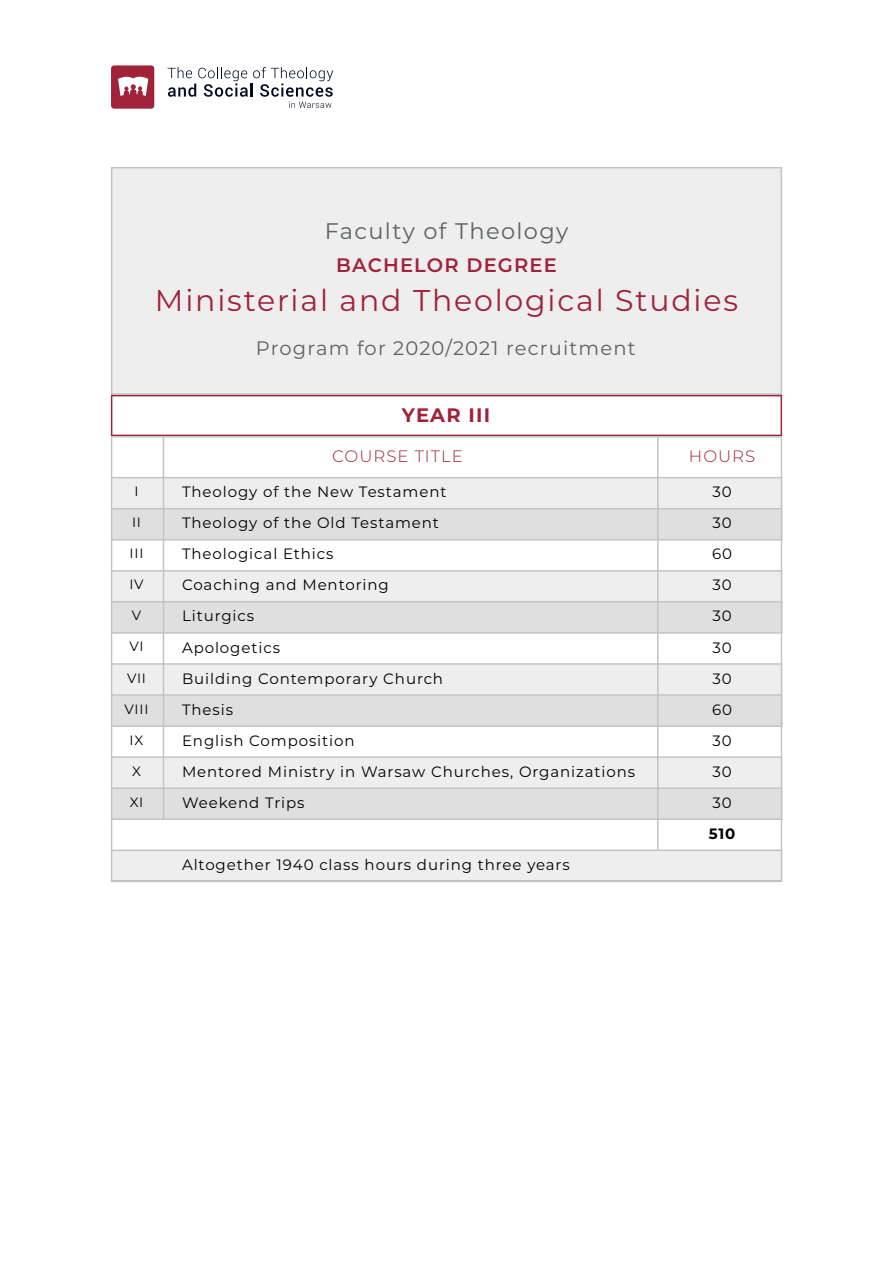
<style>
.page{position:relative;width:893px;height:1263px;background:#fff}
.page>*{position:absolute;margin:0;border:0;box-sizing:border-box;transform-origin:0 0}
.t1{font:30px "Montserrat";letter-spacing:.06em;color:#a0223b}
.t2{font:22.5px "Montserrat";letter-spacing:.06em;color:#5e6263}
.t3{font:19.5px "Montserrat";letter-spacing:.06em;color:#5e6263}
.t4{font:600 19.5px "Montserrat";letter-spacing:.06em;color:#a0223b}
.t5{font:700 19.5px "Montserrat";letter-spacing:.06em;color:#a0223b}
.t6{font:300 16.5px "Montserrat";letter-spacing:.06em;color:#a0223b}
.t7{font:15px/31.2px "Montserrat";letter-spacing:.06em;color:#000001}
.t8{font:700 15px "Montserrat";color:#000001}
.t9{font:13.5px "Montserrat";letter-spacing:.06em;color:#000001}
</style>
<div class="page">
<svg style="left:111px;top:65px;width:43px;height:44px"></svg>
<svg style="left:168px;top:67px;width:165px;height:41px"></svg>
<div style="left:111px;top:167px;width:671px;height:228px;background:#edeeed"></div>
<svg style="left:111px;top:395px;width:671px;height:41px"></svg>
<svg style="left:111px;top:436px;width:671px;height:445px"></svg>
<hr style="left:111px;top:881px;width:671px;height:1px;background:#c2c3c3">
<hr style="left:111px;top:849px;width:671px;height:2px;background:#c2c3c3">
<hr style="left:111px;top:818px;width:671px;height:2px;background:#c2c3c3">
<hr style="left:111px;top:787px;width:671px;height:2px;background:#c2c3c3">
<hr style="left:111px;top:756px;width:671px;height:2px;background:#c2c3c3">
<hr style="left:111px;top:725px;width:671px;height:2px;background:#c2c3c3">
<hr style="left:111px;top:694px;width:671px;height:2px;background:#c2c3c3">
<hr style="left:111px;top:663px;width:671px;height:2px;background:#c2c3c3">
<hr style="left:111px;top:632px;width:671px;height:2px;background:#c2c3c3">
<hr style="left:111px;top:601px;width:671px;height:2px;background:#c2c3c3">
<hr style="left:111px;top:570px;width:671px;height:1px;background:#c2c3c3">
<hr style="left:111px;top:539px;width:671px;height:1px;background:#c2c3c3">
<hr style="left:111px;top:508px;width:671px;height:1px;background:#c2c3c3">
<hr style="left:111px;top:477px;width:671px;height:1px;background:#c2c3c3">
<hr style="left:657px;top:436px;width:1px;height:414px;background:#c2c3c3">
<hr style="left:163px;top:436px;width:1px;height:383px;background:#c2c3c3">
<h2 class="t2" style="left:325px;top:215px;width:245px">Faculty of Theology</h2>
<h3 class="t4" style="left:336px;top:251px;width:222px">BACHELOR DEGREE</h3>
<h1 class="t1" style="left:155px;top:280px;width:585px">Ministerial and Theological Studies</h1>
<h3 class="t3" style="left:256px;top:334px;width:381px">Program for 2020/2021 recruitment</h3>
<p class="t9" style="left:134px;top:482px;width:6px">I</p>
<p class="t9" style="left:132px;top:513px;width:10px">II</p>
<p class="t9" style="left:130px;top:544px;width:15px">III</p>
<p class="t9" style="left:129px;top:575px;width:16px">IV</p>
<p class="t9" style="left:132px;top:606px;width:11px">V</p>
<p class="t9" style="left:129px;top:637px;width:16px">VI</p>
<p class="t9" style="left:127px;top:668px;width:20px">VII</p>
<p class="t9" style="left:125px;top:700px;width:25px">VIII</p>
<p class="t9" style="left:130px;top:731px;width:15px">IX</p>
<p class="t9" style="left:132px;top:762px;width:10px">X</p>
<p class="t9" style="left:130px;top:793px;width:15px">XI</p>
<h3 class="t5" style="left:402px;top:401px;width:90px">YEAR III</h3>
<p class="t6" style="left:332px;top:445px;width:132px">COURSE TITLE</p>
<p class="t7" style="left:182px;top:475px;width:455px">Theology of the New Testament<br>Theology of the Old Testament<br>Theological Ethics<br>Coaching and Mentoring<br>Liturgics<br>Apologetics<br>Building Contemporary Church<br>Thesis<br>English Composition<br>Mentored Ministry in Warsaw Churches, Organizations<br>Weekend Trips</p>
<p class="t7" style="left:182px;top:849px;width:389px">Altogether 1940 class hours during three years</p>
<p class="t6" style="left:689px;top:445px;width:68px">HOURS</p>
<p class="t7" style="left:712px;top:475px;width:21px;text-align:justify">30<br>30<br>60<br>30<br>30<br>30<br>30<br>60<br>30<br>30<br>30</p>
<p class="t8" style="left:709px;top:823px;width:28px">510</p>
</div>
